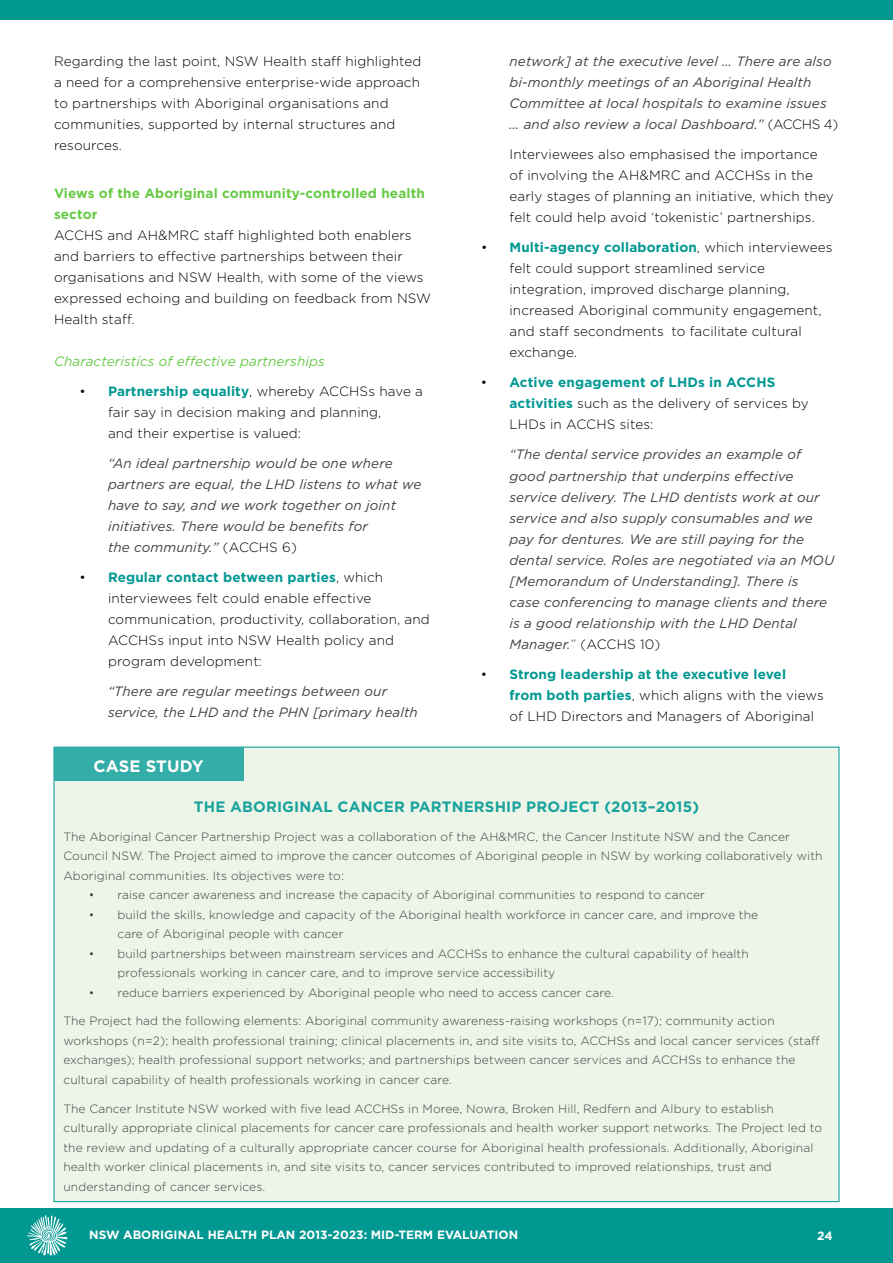
<style>
.page{position:relative;width:893px;height:1263px;background:#fff}
.page>*{position:absolute;margin:0;border:0;box-sizing:border-box;transform-origin:0 0}
.t1{font:700 16.5px "Gotham";letter-spacing:.01em;color:#fff}
.t2{font:700 15px "Gotham";letter-spacing:.01em;color:#1aa29c}
.t3{font:300 13.5px/21px "Gotham";letter-spacing:.01em;color:#000}
.t4{font:italic 13.5px/21px "Gotham";letter-spacing:.01em;color:#414042}
.t5{font:700 13.5px/21px "Gotham";letter-spacing:.01em;color:#67ca45}
.t6{font:italic 13.5px "Gotham";letter-spacing:.01em;color:#67ca45}
.t7{font:300 12px/19.5px "Gotham";letter-spacing:.01em;color:#414042}
.t8{font:700 12px "Gotham";color:#fff}
.s1{font-weight:700;color:#009891}
.s2{font-weight:300;font-style:normal;color:#000}
.s3{font-weight:300;font-style:normal}
</style>
<div class="page">
<div style="left:0;top:1209px;width:893px;height:54px;background:#009891"></div>
<svg style="left:27px;top:1215px;width:41px;height:40px"></svg>
<div style="left:0;top:0;width:893px;height:19px;background:#009891"></div>
<div style="left:54px;top:747px;width:785px;height:455px;background:#ecf5e8"></div>
<div style="left:54px;top:747px;width:189px;height:34px;background:#33ada7"></div>
<p class="t3" style="left:54px;top:51px;width:369px">Regarding the last point, NSW Health staff highlighted a need for a comprehensive enterprise-wide approach to partnerships with Aboriginal organisations and communities, supported by internal structures and resources.</p>
<p class="t5" style="left:54px;top:183px;width:372px">Views of the Aboriginal community-controlled health sector</p>
<p class="t3" style="left:54px;top:225px;width:379px">ACCHS and AH&amp;MRC staff highlighted both enablers and barriers to effective partnerships between their organisations and NSW Health, with some of the views expressed echoing and building on feedback from NSW Health staff.</p>
<p class="t6" style="left:54px;top:354px;width:272px">Characteristics of effective partnerships</p>
<p class="t3" style="left:108px;top:381px;width:316px;text-indent:-28px">• <span class="s1">Partnership equality</span>, whereby ACCHSs have a fair say in decision making and planning,<br>and their expertise is valued:</p>
<p class="t4" style="left:108px;top:453px;width:315px">“An ideal partnership would be one where partners are equal, the LHD listens to what we have to say, and we work together on joint initiatives. There would be benefits for<br>the community.” <span class="s2">(ACCHS 6)</span></p>
<p class="t3" style="left:108px;top:567px;width:323px;text-indent:-28px">• <span class="s1">Regular contact between parties</span>, which interviewees felt could enable effective communication, productivity, collaboration, and ACCHSs input into NSW Health policy and program development:</p>
<p class="t4" style="left:108px;top:681px;width:311px">“There are regular meetings between our service, the LHD and the PHN [primary health</p>
<h1 class="t1" style="left:93px;top:756px;width:112px">CASE STUDY</h1>
<p class="t4" style="left:509px;top:51px;width:330px">network] at the executive level … There are also bi-monthly meetings of an Aboriginal Health Committee at local hospitals to examine issues … and also review a local Dashboard.” <span class="s2">(ACCHS 4)</span></p>
<p class="t3" style="left:509px;top:144px;width:326px">Interviewees also emphasised the importance of involving the AH&amp;MRC and ACCHSs in the early stages of planning an initiative, which they felt could help avoid ‘tokenistic’ partnerships.</p>
<p class="t3" style="left:509px;top:237px;width:325px;text-indent:-28px">• <span class="s1">Multi-agency collaboration</span>, which interviewees felt could support streamlined service integration, improved discharge planning, increased Aboriginal community engagement, and staff secondments to facilitate cultural exchange.</p>
<p class="t3" style="left:509px;top:372px;width:301px;text-indent:-28px">• <span class="s1">Active engagement of LHDs in ACCHS activities</span> such as the delivery of services by<br>LHDs in ACCHS sites:</p>
<p class="t4" style="left:509px;top:444px;width:326px">“The dental service provides an example of good partnership that underpins effective service delivery. The LHD dentists work at our service and also supply consumables and we pay for dentures. We are still paying for the dental service. Roles are negotiated via an MOU [Memorandum of Understanding]. There is<br>case conferencing to manage clients and there is a good relationship with the LHD Dental Manager.<span class="s3">”</span> <span class="s2">(ACCHS 10)</span></p>
<p class="t3" style="left:509px;top:663px;width:316px;text-indent:-28px">• <span class="s1">Strong leadership at the executive level<br>from both parties</span>, which aligns with the views of LHD Directors and Managers of Aboriginal</p>
<p class="t2" style="left:194px;top:798px;width:507px">THE ABORIGINAL CANCER PARTNERSHIP PROJECT (2013–2015)</p>
<p class="t7" style="left:63px;top:827px;width:761px">The Aboriginal Cancer Partnership Project was a collaboration of the AH&amp;MRC, the Cancer Institute NSW and the Cancer<br>Council NSW. The Project aimed to improve the cancer outcomes of Aboriginal people in NSW by working collaboratively with<br>Aboriginal communities. Its objectives were to:</p>
<p class="t7" style="left:89px;top:885px;width:618px">• raise cancer awareness and increase the capacity of Aboriginal communities to respond to cancer</p>
<p class="t7" style="left:117px;top:905px;width:642px;text-indent:-28px">• build the skills, knowledge and capacity of the Aboriginal health workforce in cancer care, and improve the care of Aboriginal people with cancer</p>
<p class="t7" style="left:117px;top:944px;width:633px;text-indent:-28px">• build partnerships between mainstream services and ACCHSs to enhance the cultural capability of health professionals working in cancer care, and to improve service accessibility</p>
<p class="t7" style="left:89px;top:983px;width:527px">• reduce barriers experienced by Aboriginal people who need to access cancer care.</p>
<p class="t7" style="left:63px;top:1011px;width:758px">The Project had the following elements: Aboriginal community awareness-raising workshops (n=17); community action workshops (n=2); health professional training; clinical placements in, and site visits to, ACCHSs and local cancer services (staff exchanges); health professional support networks; and partnerships between cancer services and ACCHSs to enhance the cultural capability of health professionals working in cancer care.</p>
<p class="t7" style="left:63px;top:1098px;width:760px">The Cancer Institute NSW worked with five lead ACCHSs in Moree, Nowra, Broken Hill, Redfern and Albury to establish culturally appropriate clinical placements for cancer care professionals and health worker support networks. The Project led to the review and updating of a culturally appropriate cancer course for Aboriginal health professionals. Additionally, Aboriginal health worker clinical placements in, and site visits to, cancer services contributed to improved relationships, trust and understanding of cancer services.</p>
<p class="t8" style="left:817px;top:1229px;width:17px">24</p>
<p class="t8" style="left:89px;top:1228px;width:430px">NSW ABORIGINAL HEALTH PLAN 2013-2023: MID-TERM EVALUATION</p>
</div>
